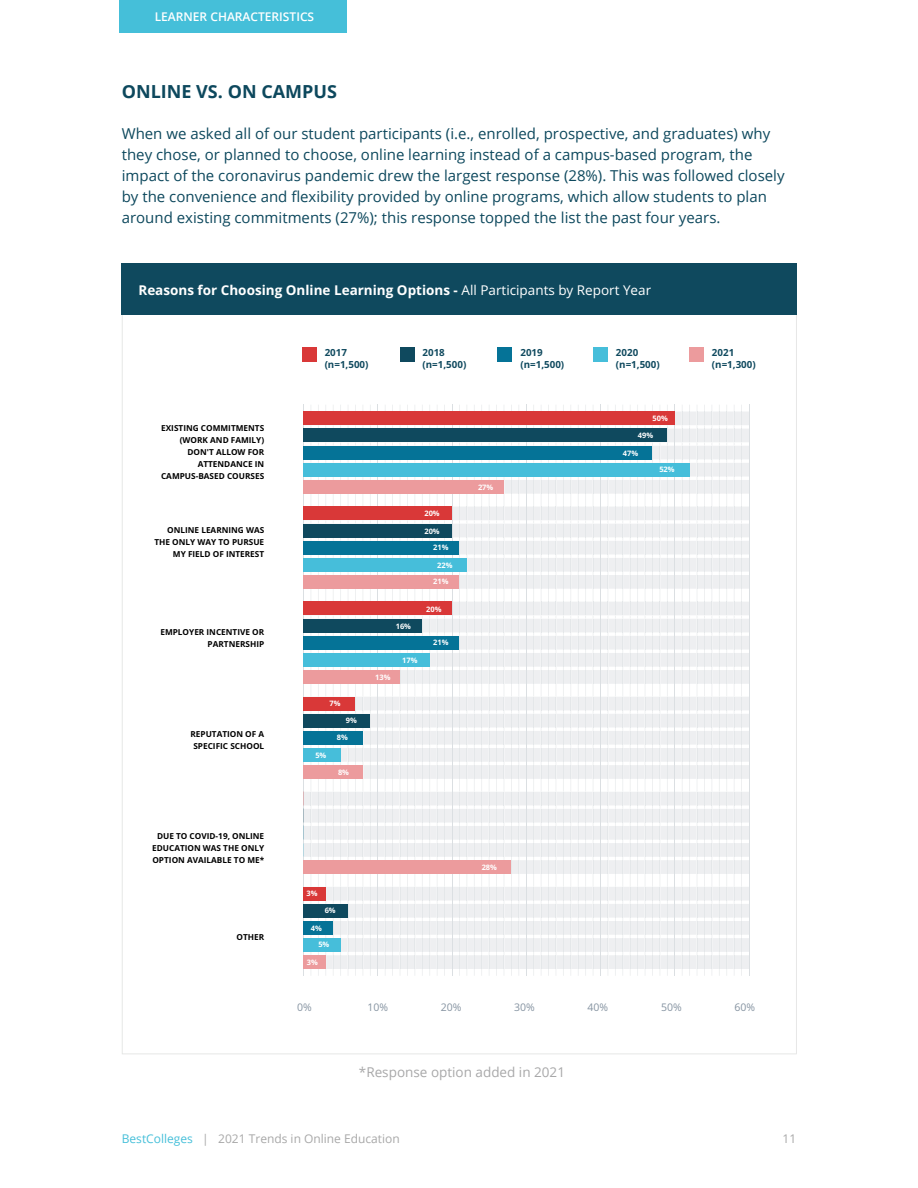
<style>
.page{position:relative;width:918px;height:1188px;background:#fff}
.page>*{position:absolute;margin:0;border:0;box-sizing:border-box;transform-origin:0 0}
.t1{font:700 18px "Open Sans";color:#0d485d}
.t2{font:15px/21px "Open Sans";color:#0d485d}
.t3{font:700 13.5px "Open Sans";color:#fff}
.t4{font:13.5px "Open Sans";color:#a8a8a9}
.t5{font:12px "Open Sans";color:#a8a8a8}
.t6{font:600 12px "Open Sans";color:#fff}
.t7{font:10.5px "Open Sans";color:#8593a1}
.t8{font:700 9.75px/11.7px "Open Sans";color:#0f495e}
.t9{font:700 8.25px/12px "Open Sans";color:#000;text-align:right}
.t10{font:700 7.5px/15.9px "Open Sans";color:#fff}
.s1{font-weight:400}
.s2{color:#45bfd9}
</style>
<div class="page">
<div style="left:119px;top:0;width:228px;height:32px;background:#45bfd9"></div>
<svg style="left:122px;top:315px;width:675px;height:739px"></svg>
<div style="left:122px;top:264px;width:675px;height:51px;background:#0f495e"></div>
<div style="left:302px;top:347px;width:15px;height:15px;background:#d93838"></div>
<div style="left:400px;top:347px;width:14px;height:15px;background:#0f495e"></div>
<div style="left:498px;top:347px;width:14px;height:15px;background:#057397"></div>
<div style="left:593px;top:347px;width:15px;height:15px;background:#46beda"></div>
<div style="left:689px;top:347px;width:15px;height:15px;background:#ec9b9d"></div>
<hr style="left:303px;top:405px;width:1px;height:571px;background:#dbdfe2">
<hr style="left:749px;top:405px;width:1px;height:571px;background:#dbdfe2">
<svg style="left:304px;top:405px;width:445px;height:571px"></svg>
<div style="left:304px;top:480px;width:200px;height:14px;background:#ec9b9d"></div>
<div style="left:304px;top:575px;width:155px;height:14px;background:#ec9b9d"></div>
<div style="left:304px;top:670px;width:96px;height:14px;background:#ec9b9d"></div>
<div style="left:304px;top:765px;width:59px;height:14px;background:#ec9b9d"></div>
<div style="left:304px;top:860px;width:207px;height:14px;background:#ec9b9d"></div>
<div style="left:304px;top:955px;width:22px;height:14px;background:#ec9b9d"></div>
<div style="left:304px;top:463px;width:386px;height:14px;background:#46beda"></div>
<div style="left:304px;top:558px;width:163px;height:14px;background:#46beda"></div>
<div style="left:304px;top:653px;width:126px;height:14px;background:#46beda"></div>
<div style="left:304px;top:748px;width:37px;height:14px;background:#46beda"></div>
<div style="left:304px;top:938px;width:37px;height:14px;background:#46beda"></div>
<div style="left:304px;top:446px;width:348px;height:13px;background:#057397"></div>
<div style="left:304px;top:541px;width:155px;height:13px;background:#057397"></div>
<div style="left:304px;top:636px;width:155px;height:14px;background:#057397"></div>
<div style="left:304px;top:731px;width:59px;height:14px;background:#057397"></div>
<div style="left:304px;top:921px;width:29px;height:14px;background:#057397"></div>
<div style="left:304px;top:429px;width:363px;height:13px;background:#0f495e"></div>
<div style="left:304px;top:524px;width:148px;height:13px;background:#0f495e"></div>
<div style="left:304px;top:619px;width:118px;height:13px;background:#0f495e"></div>
<div style="left:304px;top:714px;width:66px;height:13px;background:#0f495e"></div>
<div style="left:304px;top:904px;width:44px;height:14px;background:#0f495e"></div>
<div style="left:304px;top:412px;width:371px;height:13px;background:#d93838"></div>
<div style="left:304px;top:507px;width:148px;height:13px;background:#d93838"></div>
<div style="left:304px;top:602px;width:148px;height:13px;background:#d93838"></div>
<div style="left:304px;top:697px;width:51px;height:13px;background:#d93838"></div>
<div style="left:304px;top:887px;width:22px;height:14px;background:#d93838"></div>
<p class="t6" style="left:155px;top:8px;width:161px">LEARNER CHARACTERISTICS</p>
<p class="t1" style="left:122px;top:79px;width:217px">ONLINE VS. ON CAMPUS</p>
<p class="t2" style="left:122px;top:123px;width:664px">When we asked all of our student participants (i.e., enrolled, prospective, and graduates) why they chose, or planned to choose, online learning instead of a campus-based program, the impact of the coronavirus pandemic drew the largest response (28%). This was followed closely by the convenience and flexibility provided by online programs, which allow students to plan around existing commitments (27%); this response topped the list the past four years.</p>
<p class="t3" style="left:138px;top:281px;width:514px">Reasons for Choosing Online Learning Options - <span class="s1">All Participants by Report Year</span></p>
<p class="t9" style="left:161px;top:422px;width:105px">EXISTING COMMITMENTS (WORK AND FAMILY)<br>DON'T ALLOW FOR<br>ATTENDANCE IN<br>CAMPUS-BASED COURSES</p>
<p class="t9" style="left:154px;top:524px;width:111px">ONLINE LEARNING WAS<br>THE ONLY WAY TO PURSUE<br>MY FIELD OF INTEREST</p>
<p class="t9" style="left:160px;top:626px;width:105px">EMPLOYER INCENTIVE OR<br>PARTNERSHIP</p>
<p class="t9" style="left:190px;top:727px;width:75px;text-align:center">REPUTATION OF A<br>SPECIFIC SCHOOL</p>
<p class="t9" style="left:152px;top:829px;width:114px;text-align:center">DUE TO COVID-19, ONLINE<br>EDUCATION WAS THE ONLY<br>OPTION AVAILABLE TO ME*</p>
<p class="t9" style="left:237px;top:931px;width:29px">OTHER</p>
<p class="t8" style="left:325px;top:346px;width:45px">2017 (n=1,500)</p>
<p class="t8" style="left:423px;top:346px;width:45px">2018 (n=1,500)</p>
<p class="t8" style="left:520px;top:346px;width:45px">2019 (n=1,500)</p>
<p class="t8" style="left:616px;top:346px;width:45px">2020 (n=1,500)</p>
<p class="t8" style="left:712px;top:346px;width:45px">2021 (n=1,300)</p>
<p class="t10" style="left:652px;top:410px;width:17px">50%</p>
<p class="t10" style="left:638px;top:427px;width:17px">49%</p>
<p class="t10" style="left:329px;top:695px;width:13px">7%</p>
<p class="t10" style="left:337px;top:712px;width:21px;text-indent:9px">9%<br>8%</p>
<p class="t10" style="left:315px;top:747px;width:13px">5%</p>
<p class="t10" style="left:338px;top:765px;width:13px">8%</p>
<p class="t10" style="left:396px;top:618px;width:17px">16%</p>
<p class="t10" style="left:424px;top:505px;width:17px">20%</p>
<p class="t10" style="left:433px;top:523px;width:17px;text-indent:-9px">20%<br>21%</p>
<p class="t10" style="left:433px;top:557px;width:21px;line-height:16.5px;text-align:center">22%<br>21%</p>
<p class="t10" style="left:426px;top:601px;width:17px">20%</p>
<p class="t10" style="left:433px;top:634px;width:17px">21%</p>
<p class="t10" style="left:375px;top:669px;width:17px">13%</p>
<p class="t10" style="left:402px;top:652px;width:17px">17%</p>
<p class="t10" style="left:478px;top:479px;width:17px">27%</p>
<p class="t10" style="left:307px;top:885px;width:13px">3%</p>
<p class="t10" style="left:325px;top:902px;width:13px">6%</p>
<p class="t10" style="left:318px;top:920px;width:13px;text-indent:-7px">4%<br>5%</p>
<p class="t10" style="left:307px;top:954px;width:13px">3%</p>
<p class="t10" style="left:482px;top:860px;width:17px">28%</p>
<p class="t10" style="left:623px;top:445px;width:17px">47%</p>
<p class="t10" style="left:659px;top:461px;width:17px">52%</p>
<p class="t7" style="left:297px;top:1000px;width:16px">0%</p>
<p class="t7" style="left:367px;top:1000px;width:22px">10%</p>
<p class="t7" style="left:441px;top:1000px;width:22px">20%</p>
<p class="t7" style="left:514px;top:1000px;width:22px">30%</p>
<p class="t7" style="left:588px;top:1000px;width:22px">40%</p>
<p class="t7" style="left:661px;top:1000px;width:22px">50%</p>
<p class="t7" style="left:734px;top:1000px;width:22px">60%</p>
<p class="t4" style="left:359px;top:1063px;width:208px">*Response option added in 2021</p>
<p class="t5" style="left:122px;top:1131px;width:280px"><span class="s2">BestColleges</span> | 2021 Trends in Online Education</p>
<p class="t5" style="left:782px;top:1131px;width:15px">11</p>
</div>
